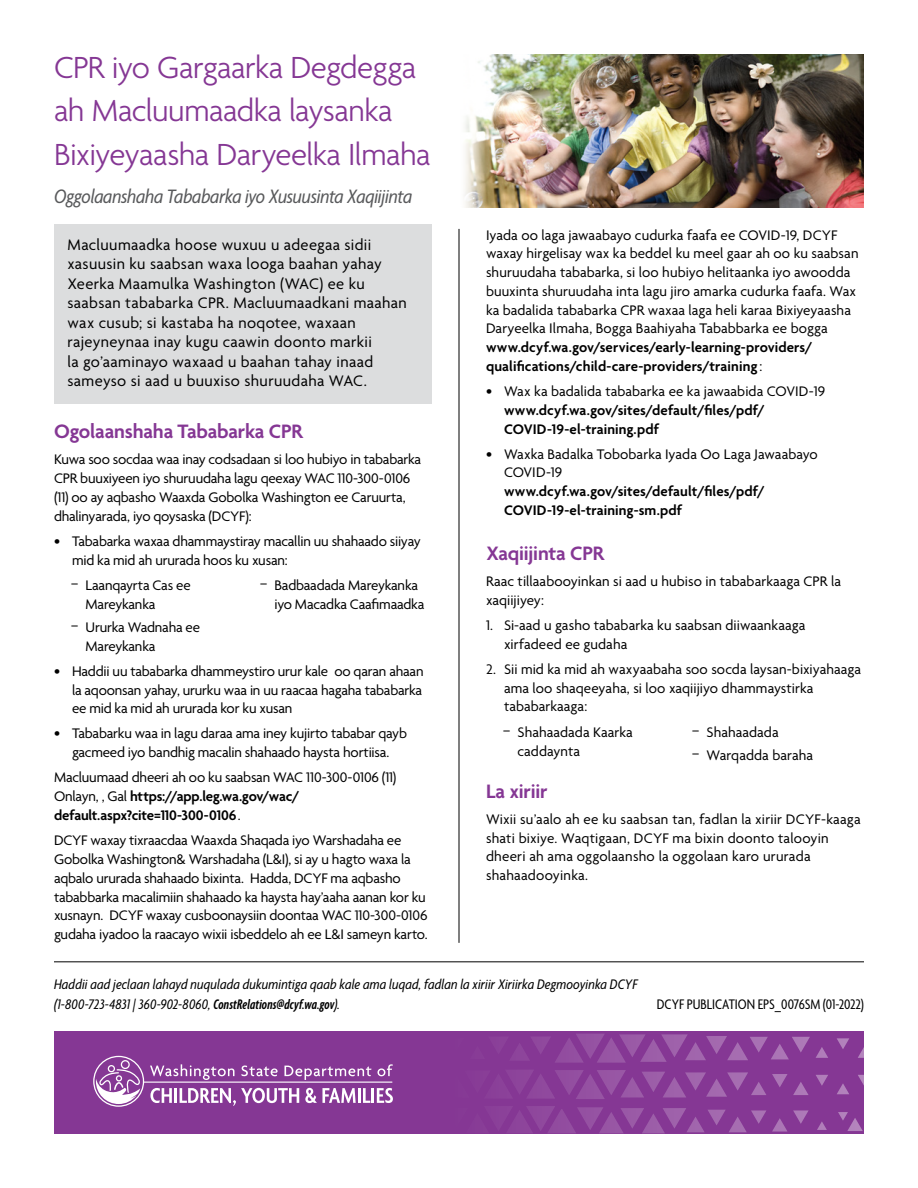
<style>
.page{position:relative;width:918px;height:1188px;background:#fff}
.page>*{position:absolute;margin:0;border:0;box-sizing:border-box;transform-origin:0 0}
.t1{font:300 33px/43.5px "Agenda";letter-spacing:-.02em;color:#853794}
.t2{font:italic condensed 21px "Agenda";letter-spacing:-.01em;color:#58595b}
.t3{font:600 21px "Agenda";letter-spacing:-.01em;color:#853794}
.t4{font:16.5px/19.5px "Agenda";letter-spacing:.02em;color:#000}
.t5{font:15px/18.8px "Agenda";letter-spacing:-.01em;color:#000}
.t6{font:600 15px/18.8px "Agenda";letter-spacing:.005em;color:#000}
.t7{font:15px/18.8px "Agenda";letter-spacing:.015em;color:#000}
.t8{font:italic condensed 15px/19.5px "Agenda";letter-spacing:.01em;color:#000}
.t9{font:condensed 15px "Agenda";color:#000}
.s1{font-size:16.5px}
.s2{font-size:14.4px}
.s3{font-weight:600}
.s4{font-weight:400}
.s5{font-weight:400;font-size:16.5px}
.s6{font-family:"Agenda Semibold Extra Cond";font-stretch:normal}
</style>
<div class="page">
<div style="left:54px;top:1031px;width:810px;height:102px;background:#853794"></div>
<svg style="left:858px;top:1075px;width:6px;height:10px"></svg>
<svg style="left:816px;top:1047px;width:12px;height:11px"></svg>
<svg style="left:837px;top:1084px;width:12px;height:10px"></svg>
<svg style="left:837px;top:1038px;width:12px;height:11px"></svg>
<svg style="left:816px;top:1075px;width:12px;height:11px"></svg>
<svg style="left:858px;top:1047px;width:6px;height:11px"></svg>
<svg style="left:817px;top:1121px;width:10px;height:9px"></svg>
<svg style="left:772px;top:1110px;width:37px;height:22px"></svg>
<svg style="left:772px;top:1074px;width:37px;height:21px"></svg>
<svg style="left:507px;top:1034px;width:303px;height:29px"></svg>
<svg style="left:507px;top:1106px;width:259px;height:27px"></svg>
<svg style="left:507px;top:1070px;width:259px;height:29px"></svg>
<svg style="left:838px;top:1112px;width:25px;height:19px"></svg>
<svg style="left:150px;top:1088px;width:22px;height:15px"></svg>
<hr style="left:174px;top:1088px;width:3px;height:15px;background:#fff">
<svg style="left:180px;top:1088px;width:119px;height:18px"></svg>
<svg style="left:305px;top:1088px;width:88px;height:15px"></svg>
<hr style="left:144px;top:1082px;width:248px;height:1px;background:#fff">
<svg style="left:150px;top:1064px;width:84px;height:16px"></svg>
<svg style="left:241px;top:1065px;width:37px;height:11px"></svg>
<svg style="left:284px;top:1064px;width:109px;height:16px"></svg>
<div style="left:93px;top:1056px;width:51px;height:51px;border:1px solid #fff;border-radius:50%"></div>
<div style="left:121px;top:1060px;width:9px;height:9px;border:1px solid #fff;border-radius:50%"></div>
<div style="left:108px;top:1065px;width:7px;height:7px;border:1px solid #fff;border-radius:50%"></div>
<svg style="left:96px;top:1068px;width:47px;height:36px"></svg>
<hr style="left:459px;top:229px;width:1px;height:714px;background:#000">
<img style="left:464px;top:54px;width:400px;height:153px">
<div style="left:54px;top:224px;width:378px;height:180px;background:#dcddde"></div>
<hr style="left:54px;top:961px;width:810px;height:1px;background:#000">
<h1 class="t1" style="left:54px;top:47px;width:378px">CPR iyo Gargaarka Degdegga ah Macluumaadka laysanka<br>Bixiyeyaasha Daryeelka Ilmaha</h1>
<h2 class="t2" style="left:54px;top:184px;width:360px">Oggolaanshaha Tababarka iyo Xusuusinta Xaqiijinta</h2>
<p class="t4" style="left:68px;top:236px;width:341px">Macluumaadka hoose wuxuu u adeegaa sidii xasuusin ku saabsan waxa looga baahan yahay Xeerka Maamulka Washington (WAC) ee ku saabsan tababarka CPR. Macluumaadkani maahan wax cusub; si kastaba ha noqotee, waxaan rajeyneynaa inay kugu caawin doonto markii<br>la go’aaminayo waxaad u baahan tahay inaad sameyso si aad u buuxiso shuruudaha WAC.</p>
<h2 class="t3" style="left:54px;top:420px;width:250px">Ogolaanshaha Tababarka CPR</h2>
<p class="t5" style="left:54px;top:451px;width:369px">Kuwa soo socdaa waa inay codsadaan si loo hubiyo in tababarka CPR buuxiyeen iyo shuruudaha lagu qeexay WAC 110-300-0106 (11) oo ay aqbasho Waaxda Gobolka Washington ee Caruurta, dhalinyarada, iyo qoysaska (DCYF):</p>
<p class="t5" style="left:72px;top:533px;width:350px;text-indent:-18px"><span class="s1">•</span> Tababarka waxaa dhammaystiray macallin uu shahaado siiyay mid ka mid ah ururada hoos ku xusan:</p>
<p class="t5" style="left:86px;top:577px;width:107px;text-indent:-15px"><span class="s2">-</span> Laanqayrta Cas ee<br>Mareykanka</p>
<p class="t5" style="left:86px;top:619px;width:116px;text-indent:-15px"><span class="s2">-</span> Ururka Wadnaha ee<br>Mareykanka</p>
<p class="t5" style="left:274px;top:577px;width:151px;text-indent:-15px"><span class="s2">-</span> Badbaadada Mareykanka iyo Macadka Caafimaadka</p>
<p class="t5" style="left:72px;top:663px;width:353px;text-align:justify;text-indent:-18px"><span class="s1">•</span> Haddii uu tababarka dhammeystiro urur kale oo qaran ahaan la aqoonsan yahay, ururku waa in uu raacaa hagaha tababarka ee mid ka mid ah ururada kor ku xusan</p>
<p class="t5" style="left:54px;top:725px;width:355px;text-align:center"><span class="s1">•</span> Tababarku waa in lagu daraa ama iney kujirto tababar qayb gacmeed iyo bandhig macalin shahaado haysta hortiisa.</p>
<p class="t5" style="left:54px;top:769px;width:344px">Macluumaad dheeri ah oo ku saabsan WAC 110-300-0106 (11)<br>Onlayn, , Gal <span class="s3">https://app.leg.wa.gov/wac/ default.aspx?cite=110-300-0106</span>.</p>
<p class="t5" style="left:54px;top:832px;width:375px">DCYF waxay tixraacdaa Waaxda Shaqada iyo Warshadaha ee Gobolka Washington&amp; Warshadaha (L&amp;I), si ay u hagto waxa la aqbalo ururada shahaado bixinta. Hadda, DCYF ma aqbasho tababbarka macalimiin shahaado ka haysta hay’aaha aanan kor ku xusnayn. DCYF waxay cusboonaysiin doontaa WAC 110-300-0106 gudaha iyadoo la raacayo wixii isbeddelo ah ee L&amp;I sameyn karto.</p>
<p class="t5" style="left:486px;top:226px;width:374px">Iyada oo laga jawaabayo cudurka faafa ee COVID-19, DCYF waxay hirgelisay wax ka beddel ku meel gaar ah oo ku saabsan shuruudaha tababarka, si loo hubiyo helitaanka iyo awoodda buuxinta shuruudaha inta lagu jiro amarka cudurka faafa. Wax ka badalida tababarka CPR waxaa laga heli karaa Bixiyeyaasha Daryeelka Ilmaha, Bogga Baahiyaha Tababbarka ee bogga</p>
<p class="t6" style="left:486px;top:339px;width:328px">www.dcyf.wa.gov/services/early-learning-providers/ qualifications/child-care-providers/training <span class="s4">:</span></p>
<p class="t6" style="left:504px;top:383px;width:323px;text-indent:-18px"><span class="s5">•</span> <span class="s4">Wax ka badalida tababarka ee ka jawaabida COVID-19 </span>www.dcyf.wa.gov/sites/default/files/pdf/<br>COVID-19-el-training.pdf</p>
<p class="t5" style="left:504px;top:445px;width:315px;text-indent:-18px"><span class="s1">•</span> Waxka Badalka Tobobarka Iyada Oo Laga Jawaabayo<br>COVID-19</p>
<p class="t6" style="left:504px;top:483px;width:262px">www.dcyf.wa.gov/sites/default/files/pdf/<br>COVID-19-el-training-sm.pdf</p>
<h2 class="t3" style="left:486px;top:542px;width:120px">Xaqiijinta CPR</h2>
<p class="t5" style="left:486px;top:573px;width:357px">Raac tillaabooyinkan si aad u hubiso in tababarkaaga CPR la xaqiijiyey:</p>
<p class="t5" style="left:504px;top:617px;width:303px;text-indent:-18px">1. Si-aad u gasho tababarka ku saabsan diiwaankaaga xirfadeed ee gudaha</p>
<p class="t5" style="left:504px;top:661px;width:359px;text-indent:-18px">2. Sii mid ka mid ah waxyaabaha soo socda laysan-bixiyahaaga ama loo shaqeeyaha, si loo xaqiijiyo dhammaystirka tababarkaaga:</p>
<p class="t5" style="left:518px;top:724px;width:117px;text-indent:-15px"><span class="s2">-</span> Shahaadada Kaarka caddaynta</p>
<p class="t5" style="left:692px;top:724px;width:89px"><span class="s2">-</span> Shahaadada</p>
<p class="t5" style="left:692px;top:747px;width:123px"><span class="s2">-</span> Warqadda baraha</p>
<h2 class="t3" style="left:486px;top:780px;width:63px">La xiriir</h2>
<p class="t7" style="left:486px;top:811px;width:376px">Wixii su’aalo ah ee ku saabsan tan, fadlan la xiriir DCYF-kaaga shati bixiye. Waqtigaan, DCYF ma bixin doonto talooyin dheeri ah ama oggolaansho la oggolaan karo ururada shahaadooyinka.</p>
<p class="t8" style="left:54px;top:974px;width:585px">Haddii aad jeclaan lahayd nuqulada dukumintiga qaab kale ama luqad, fadlan la xiriir Xiriirka Degmooyinka DCYF (1-800-723-4831 | 360-902-8060, <span class="s6">ConstRelations@dcyf.wa.gov</span>).</p>
<p class="t9" style="left:657px;top:996px;width:209px">DCYF PUBLICATION EPS_0076SM (01-2022)</p>
</div>
